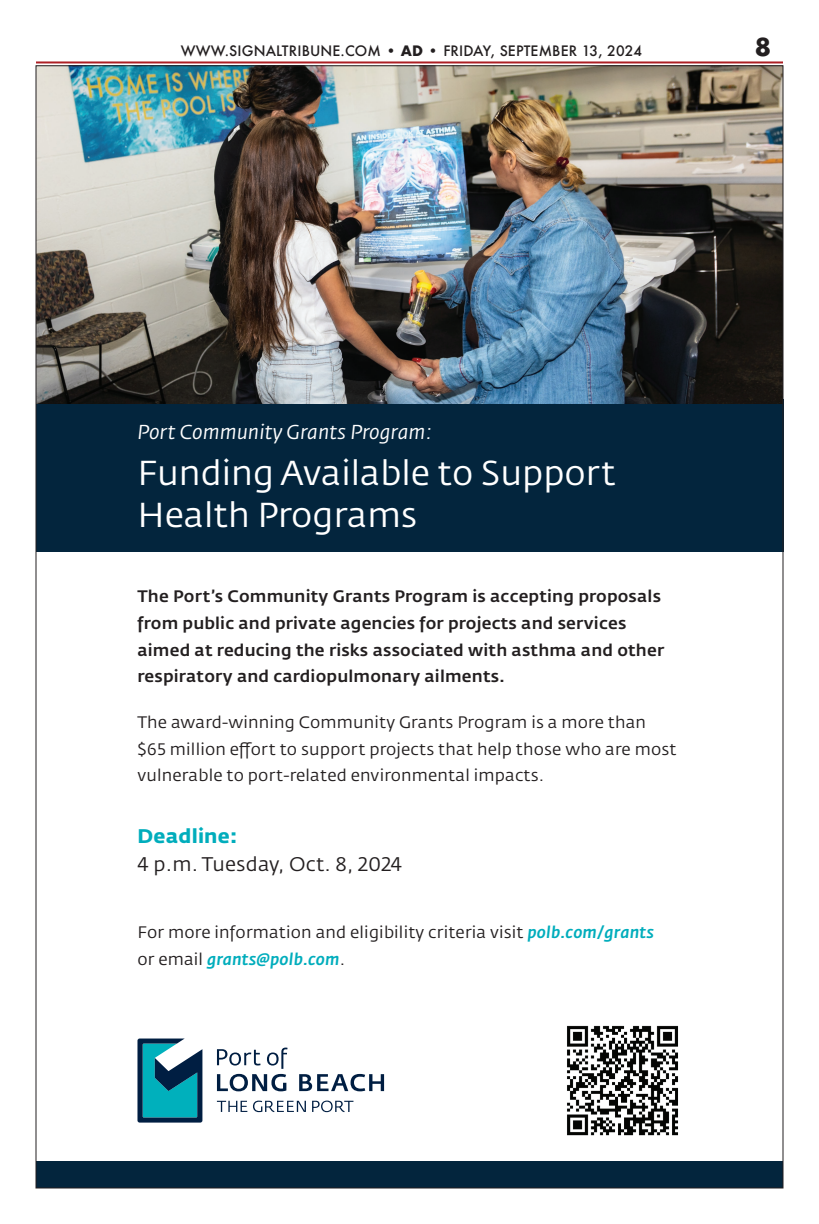
<style>
.page{position:relative;width:819px;height:1224px;background:#fff}
.page>*{position:absolute;margin:0;border:0;box-sizing:border-box;transform-origin:0 0}
.t1{font:34.2px/41.3px "Fedra Sans Std";color:#fff}
.t2{font:700 24px "Futura";color:#231f20}
.t3{font:italic 20px "Fedra Sans Std";color:#fff}
.t4{font:19.6px/27.8px "Fedra Sans Std";letter-spacing:.01em;color:#231f20}
.t5{font:16.5px/26.8px "Fedra Sans Std";letter-spacing:.01em;color:#231f20}
.t6{font:500 16.5px/26.8px "Fedra Sans Std";letter-spacing:.01em;color:#231f20}
.t7{font:500 14px "Futura";letter-spacing:.01em;color:#231f20}
.s1{font-weight:700}
.s2{font-weight:700;color:#00adbc}
.s3{font-weight:500;font-style:italic;color:#00adbc}
</style>
<div class="page">
<hr style="left:36px;top:61px;width:747px;height:2px;background:#ad1f24">
<div style="left:36px;top:399px;width:747px;height:152px;background:#03253d"></div>
<div style="left:36px;top:1162px;width:747px;height:26px;background:#03253d"></div>
<img style="left:38px;top:67px;width:744px;height:336px">
<img style="left:567px;top:1025px;width:111px;height:111px">
<svg style="left:137px;top:1039px;width:65px;height:84px;background:#2a8598"></svg>
<svg style="left:299px;top:1074px;width:85px;height:17px"></svg>
<svg style="left:217px;top:1048px;width:71px;height:43px"></svg>
<svg style="left:217px;top:1101px;width:30px;height:11px"></svg>
<svg style="left:253px;top:1101px;width:53px;height:11px"></svg>
<svg style="left:312px;top:1101px;width:41px;height:11px"></svg>
<p class="t7" style="left:181px;top:42px;width:463px">WWW.SIGNALTRIBUNE.COM • <span class="s1">AD</span> • FRIDAY, SEPTEMBER 13, 2024</p>
<p class="t2" style="left:755px;top:30px;width:18px">8</p>
<p class="t3" style="left:137px;top:419px;width:296px">Port Community Grants Program:</p>
<p class="t1" style="left:137px;top:453px;width:480px">Funding Available to Support<br>Health Programs</p>
<p class="t6" style="left:137px;top:583px;width:528px">The Port’s Community Grants Program is accepting proposals from public and private agencies for projects and services aimed at reducing the risks associated with asthma and other respiratory and cardiopulmonary ailments.</p>
<p class="t5" style="left:137px;top:709px;width:541px">The award-winning Community Grants Program is a more than $65 million effort to support projects that help those who are most vulnerable to port-related environmental impacts.</p>
<p class="t4" style="left:137px;top:822px;width:266px"><span class="s2">Deadline:<br></span>4 p.m. Tuesday, Oct. 8, 2024</p>
<p class="t5" style="left:137px;top:919px;width:518px">For more information and eligibility criteria visit <span class="s3">polb.com/grants </span>or email <span class="s3">grants@polb.com</span>.</p>
</div>
